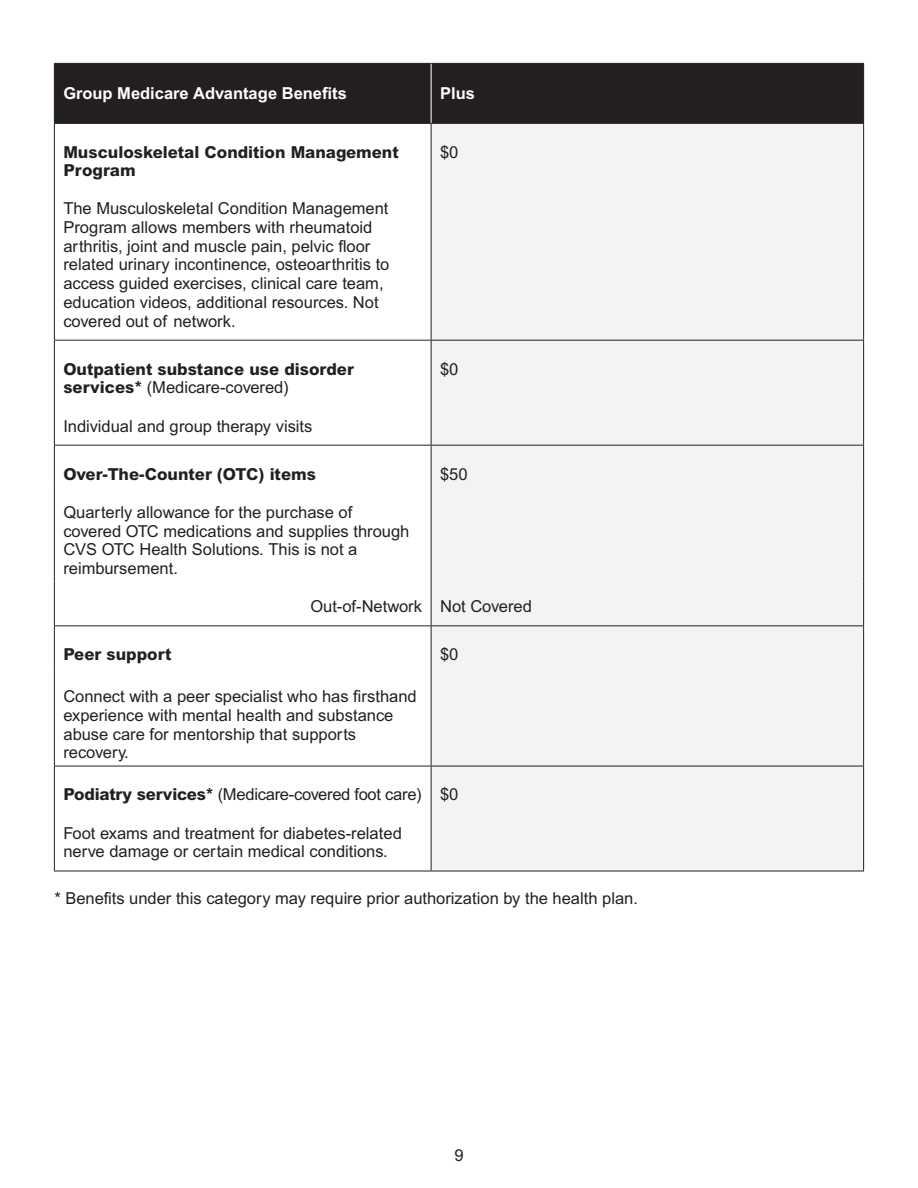
<style>
.page{position:relative;width:918px;height:1188px;background:#fff}
.page>*{position:absolute;margin:0;border:0;box-sizing:border-box;transform-origin:0 0}
.t1{font:16.5px/18.8px "Arial MT Std";color:#231f20}
.t2{font:800 16.5px/17.7px "Arial MT Std";color:#231f20}
.t3{font:700 16.5px "Arial MT Std";color:#fff}
.s1{font-weight:400}
.s2{font-weight:800}
</style>
<div class="page">
<div style="left:55px;top:64px;width:808px;height:59px;background:#231f20"></div>
<div style="left:432px;top:124px;width:431px;height:747px;background:#f2f3f4"></div>
<hr style="left:54px;top:124px;width:1px;height:216px;background:#231f20">
<hr style="left:54px;top:340px;width:377px;height:1px;background:#231f20">
<hr style="left:54px;top:341px;width:1px;height:104px;background:#231f20">
<hr style="left:54px;top:445px;width:377px;height:1px;background:#231f20">
<hr style="left:54px;top:446px;width:1px;height:41px;background:#231f20">
<hr style="left:54px;top:487px;width:1px;height:95px;background:#231f20">
<hr style="left:54px;top:582px;width:1px;height:43px;background:#231f20">
<hr style="left:54px;top:626px;width:1px;height:42px;background:#231f20">
<hr style="left:54px;top:766px;width:1px;height:42px;background:#231f20">
<hr style="left:54px;top:808px;width:1px;height:63px;background:#231f20">
<hr style="left:54px;top:871px;width:377px;height:1px;background:#231f20">
<hr style="left:54px;top:63px;width:377px;height:1px;background:#231f20">
<hr style="left:54px;top:64px;width:1px;height:59px;background:#231f20">
<hr style="left:431px;top:63px;width:433px;height:1px;background:#231f20">
<hr style="left:431px;top:64px;width:1px;height:59px;background:#fff">
<hr style="left:863px;top:64px;width:1px;height:59px;background:#231f20">
<hr style="left:54px;top:123px;width:377px;height:1px;background:#231f20">
<hr style="left:431px;top:123px;width:433px;height:1px;background:#231f20">
<hr style="left:431px;top:124px;width:1px;height:216px;background:#231f20">
<hr style="left:431px;top:341px;width:1px;height:104px;background:#231f20">
<hr style="left:431px;top:446px;width:1px;height:41px;background:#231f20">
<hr style="left:431px;top:487px;width:1px;height:95px;background:#231f20">
<hr style="left:431px;top:582px;width:1px;height:43px;background:#231f20">
<hr style="left:431px;top:626px;width:1px;height:42px;background:#231f20">
<hr style="left:431px;top:766px;width:1px;height:42px;background:#231f20">
<hr style="left:431px;top:808px;width:1px;height:63px;background:#231f20">
<hr style="left:863px;top:124px;width:1px;height:216px;background:#231f20">
<hr style="left:863px;top:341px;width:1px;height:104px;background:#231f20">
<hr style="left:863px;top:446px;width:1px;height:41px;background:#231f20">
<hr style="left:863px;top:487px;width:1px;height:95px;background:#231f20">
<hr style="left:863px;top:582px;width:1px;height:43px;background:#231f20">
<hr style="left:863px;top:626px;width:1px;height:42px;background:#231f20">
<hr style="left:863px;top:766px;width:1px;height:42px;background:#231f20">
<hr style="left:863px;top:808px;width:1px;height:63px;background:#231f20">
<hr style="left:431px;top:340px;width:433px;height:1px;background:#231f20">
<hr style="left:431px;top:445px;width:433px;height:1px;background:#231f20">
<hr style="left:431px;top:871px;width:433px;height:1px;background:#231f20">
<hr style="left:54px;top:668px;width:1px;height:98px;background:#231f20">
<hr style="left:431px;top:668px;width:1px;height:98px;background:#231f20">
<hr style="left:863px;top:668px;width:1px;height:98px;background:#231f20">
<hr style="left:54px;top:766px;width:377px;height:1px;background:#231f20">
<hr style="left:431px;top:766px;width:433px;height:1px;background:#231f20">
<hr style="left:54px;top:625px;width:377px;height:1px;background:#231f20">
<hr style="left:431px;top:625px;width:433px;height:1px;background:#231f20">
<p class="t3" style="left:63px;top:84px;width:285px">Group Medicare Advantage Benefits</p>
<p class="t3" style="left:440px;top:84px;width:36px">Plus</p>
<p class="t2" style="left:63px;top:144px;width:337px">Musculoskeletal Condition Management<br>Program</p>
<p class="t1" style="left:63px;top:200px;width:328px">The Musculoskeletal Condition Management Program allows members with rheumatoid arthritis, joint and muscle pain, pelvic floor related urinary incontinence, osteoarthritis to access guided exercises, clinical care team, education videos, additional resources. Not covered out of network.</p>
<p class="t2" style="left:63px;top:360px;width:292px;line-height:18.8px">Outpatient substance use disorder services* <span class="s1">(Medicare-covered)</span></p>
<p class="t1" style="left:63px;top:417px;width:251px">Individual and group therapy visits</p>
<p class="t1" style="left:440px;top:144px;width:20px">$0</p>
<p class="t1" style="left:440px;top:360px;width:20px">$0</p>
<p class="t2" style="left:63px;top:465px;width:254px">Over-The-Counter (OTC) items</p>
<p class="t1" style="left:440px;top:465px;width:29px">$50</p>
<p class="t1" style="left:63px;top:503px;width:348px">Quarterly allowance for the purchase of covered OTC medications and supplies through CVS OTC Health Solutions. This is not a reimbursement.</p>
<p class="t1" style="left:310px;top:598px;width:113px">Out-of-Network</p>
<p class="t1" style="left:440px;top:598px;width:93px">Not Covered</p>
<p class="t2" style="left:63px;top:646px;width:110px">Peer support</p>
<p class="t1" style="left:440px;top:646px;width:20px">$0</p>
<p class="t1" style="left:63px;top:688px;width:355px">Connect with a peer specialist who has firsthand experience with mental health and substance abuse care for mentorship that supports recovery.</p>
<p class="t1" style="left:63px;top:786px;width:360px"><span class="s2">Podiatry services*</span> (Medicare-covered foot care)</p>
<p class="t1" style="left:440px;top:786px;width:20px">$0</p>
<p class="t1" style="left:63px;top:824px;width:340px">Foot exams and treatment for diabetes-related nerve damage or certain medical conditions.</p>
<p class="t1" style="left:54px;top:890px;width:585px">* Benefits under this category may require prior authorization by the health plan.</p>
<p class="t1" style="left:454px;top:1147px;width:11px">9</p>
</div>
